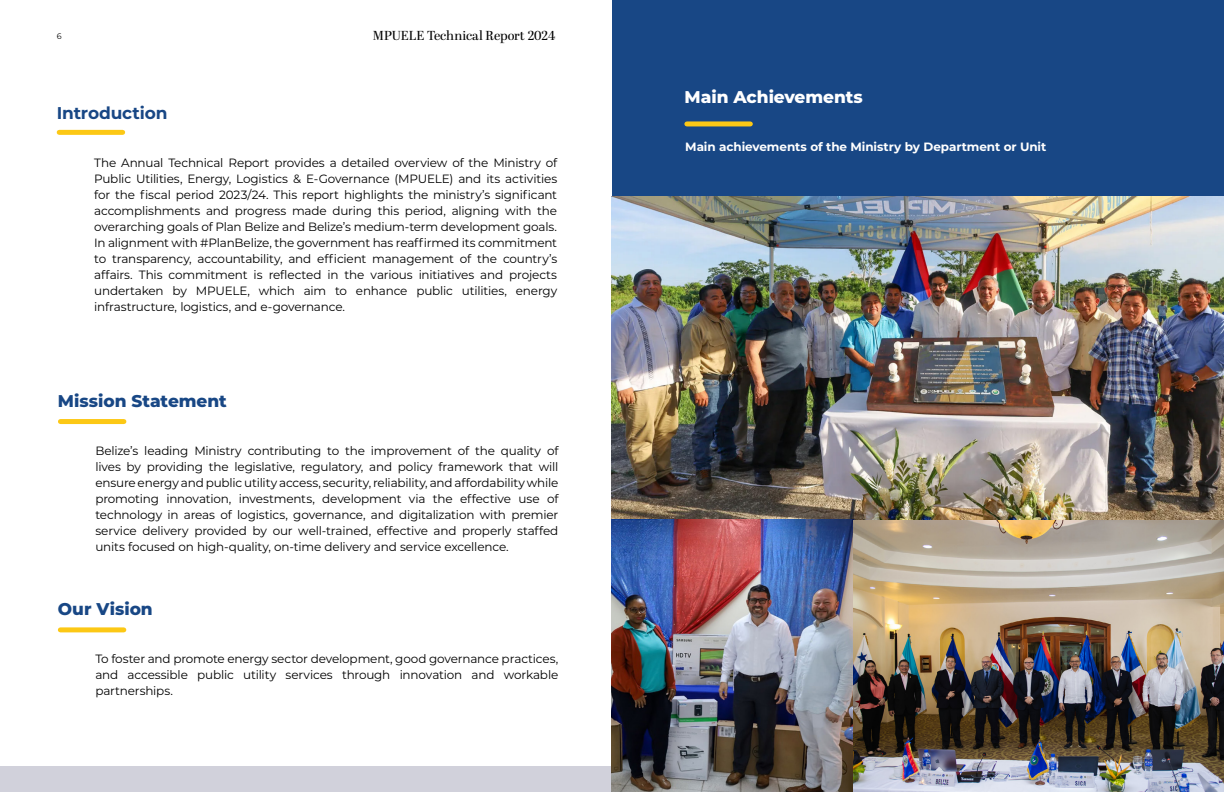
<style>
.page{position:relative;width:1224px;height:792px;background:#fff}
.page>*{position:absolute;margin:0;border:0;box-sizing:border-box;transform-origin:0 0}
.t1{font:800 17px "Montserrat";color:#184785}
.t2{font:800 17px "Montserrat";letter-spacing:-.005em;color:#fff}
.t3{font:700 17px "Montserrat";letter-spacing:-.01em;color:#184785}
.t4{font:13px "Abril Display";color:#000}
.t5{font:12px/16px "Montserrat";letter-spacing:-.015em;color:#000;text-align:justify}
.t6{font:12px/16px "Montserrat";letter-spacing:-.015em;color:#000101;text-align:justify}
.t7{font:700 12px "Montserrat";letter-spacing:-.005em;color:#fff}
.t8{font:8px "Montserrat";color:#000}
</style>
<div class="page">
<div style="left:0;top:766px;width:621px;height:26px;background:#d1d1db"></div>
<div style="left:59px;top:130px;width:64px;height:5px;background:#fcc815"></div>
<div style="left:60px;top:419px;width:64px;height:5px;background:#fcc815"></div>
<div style="left:60px;top:627px;width:64px;height:5px;background:#fcc815"></div>
<div style="left:612px;top:0;width:612px;height:197px;background:#184785"></div>
<img style="left:612px;top:197px;width:612px;height:595px">
<div style="left:687px;top:121px;width:63px;height:5px;background:#fcc815"></div>
<p class="t8" style="left:57px;top:31px;width:6px">6</p>
<p class="t4" style="left:373px;top:27px;width:184px">MPUELE Technical Report 2024</p>
<h1 class="t3" style="left:57px;top:101px;width:112px">Introduction</h1>
<p class="t5" style="left:94px;top:154px;width:465px">The Annual Technical Report provides a detailed overview of the Ministry of Public Utilities, Energy, Logistics &amp; E-Governance (MPUELE) and its activities for the fiscal period 2023/24. This report highlights the ministry’s significant accomplishments and progress made during this period, aligning with the overarching goals of Plan Belize and Belize’s medium-term development goals.<br>In alignment with #PlanBelize, the government has reaffirmed its commitment to transparency, accountability, and efficient management of the country’s affairs. This commitment is reflected in the various initiatives and projects undertaken by MPUELE, which aim to enhance public utilities, energy infrastructure, logistics, and e-governance.</p>
<h1 class="t1" style="left:58px;top:388px;width:170px">Mission Statement</h1>
<p class="t6" style="left:95px;top:442px;width:465px">Belize’s leading Ministry contributing to the improvement of the quality of lives by providing the legislative, regulatory, and policy framework that will ensure energy and public utility access, security, reliability, and affordability while promoting innovation, investments, development via the effective use of technology in areas of logistics, governance, and digitalization with premier service delivery provided by our well-trained, effective and properly staffed units focused on high-quality, on-time delivery and service excellence.</p>
<h1 class="t1" style="left:58px;top:596px;width:96px">Our Vision</h1>
<p class="t6" style="left:95px;top:650px;width:465px">To foster and promote energy sector development, good governance practices, and accessible public utility services through innovation and workable partnerships.</p>
<h1 class="t2" style="left:685px;top:84px;width:180px">Main Achievements</h1>
<p class="t7" style="left:685px;top:138px;width:363px">Main achievements of the Ministry by Department or Unit</p>
</div>
